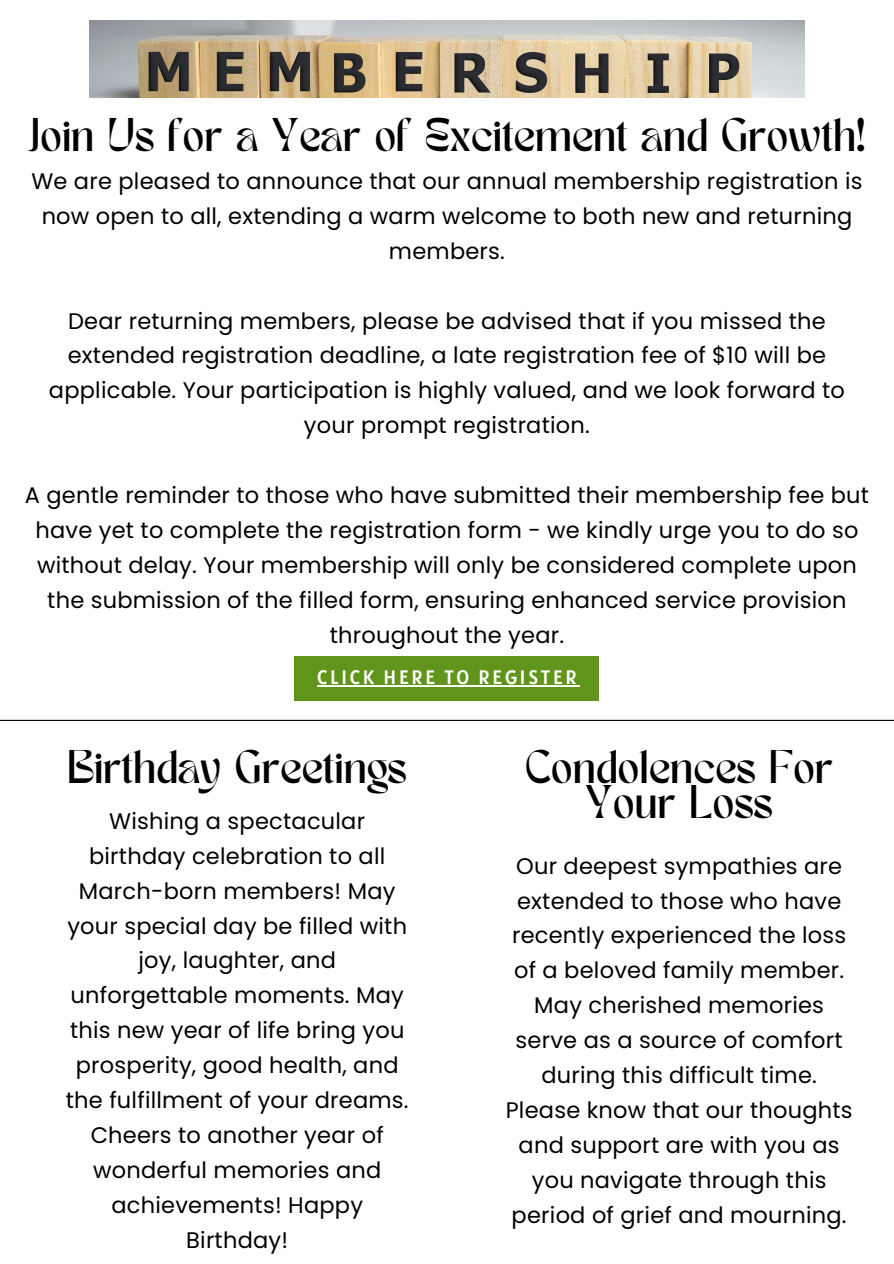
<style>
.page{position:relative;width:894px;height:1264px;background:#fff}
.page>*{position:absolute;margin:0;border:0;box-sizing:border-box;transform-origin:0 0}
.t1{font:33px/35px "TANMERINGUE";color:#000;text-align:center}
.t2{font:22.5px/34.8px "Poppins";letter-spacing:.01em;color:#000;text-align:center}
.t3{font:19.35px "Alatsi";letter-spacing:.14em;color:#fff}
</style>
<div class="page">
<hr style="left:0;top:719px;width:893px;height:2px;background:#000">
<div style="left:295px;top:656px;width:304px;height:44px;background:#60941a"></div>
<img style="left:89px;top:20px;width:715px;height:78px">
<hr style="left:317px;top:685px;width:262px;height:1px;background:#fff">
<h1 class="t1" style="left:28px;top:122px;width:839px">Join Us for a Year of Excitement and Growth!</h1>
<p class="t2" style="left:31px;top:164px;width:832px">We are pleased to announce that our annual membership registration is now open to all, extending a warm welcome to both new and returning members.</p>
<h1 class="t2" style="left:49px;top:303px;width:797px">Dear returning members, please be advised that if you missed the extended registration deadline, a late registration fee of $10 will be applicable. Your participation is highly valued, and we look forward to your prompt registration.</h1>
<h2 class="t2" style="left:25px;top:478px;width:845px">A gentle reminder to those who have submitted their membership fee but have yet to complete the registration form - we kindly urge you to do so without delay. Your membership will only be considered complete upon the submission of the filled form, ensuring enhanced service provision throughout the year.</h2>
<p class="t3" style="left:317px;top:664px;width:261px">CLICK HERE TO REGISTER</p>
<h2 class="t1" style="left:68px;top:754px;width:340px">Birthday Greetings</h2>
<h1 class="t1" style="left:525px;top:754px;width:310px">Condolences For<br>Your Loss</h1>
<h2 class="t2" style="left:505px;top:848px;width:348px">Our deepest sympathies are extended to those who have recently experienced the loss of a beloved family member.<br>May cherished memories serve as a source of comfort during this difficult time.<br>Please know that our thoughts and support are with you as you navigate through this period of grief and mourning.</h2>
<h2 class="t2" style="left:66px;top:803px;width:344px">Wishing a spectacular birthday celebration to all<br>March-born members! May your special day be filled with joy, laughter, and unforgettable moments. May this new year of life bring you prosperity, good health, and the fulfillment of your dreams.<br>Cheers to another year of wonderful memories and achievements! Happy<br>Birthday!</h2>
</div>
